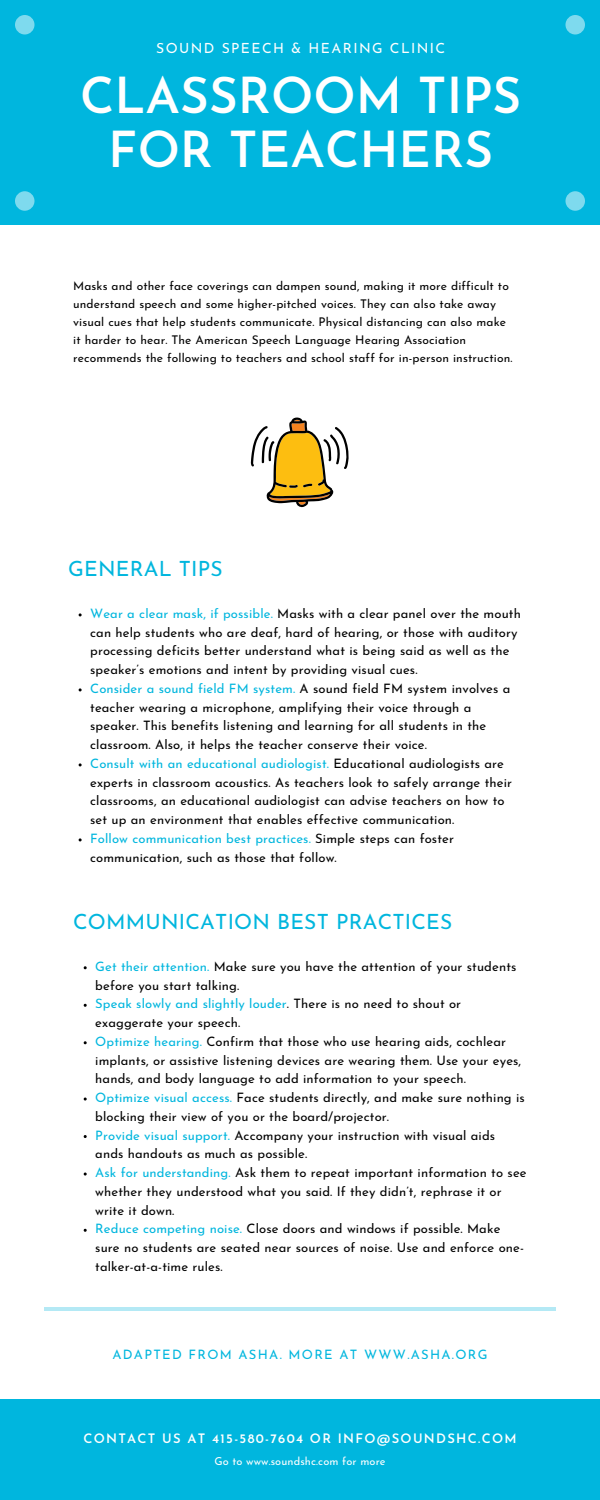
<style>
.page{position:relative;width:600px;height:1500px;background:#fff}
.page>*{position:absolute;margin:0;border:0;box-sizing:border-box;transform-origin:0 0}
.t1{font:600 49.5px/54px "Josefin Sans";color:#fff;text-align:center}
.t2{font:21px "Josefin Sans";letter-spacing:.01em;color:#00b6de}
.t3{font:14px "Josefin Sans";letter-spacing:.1em;color:#fff}
.t4{font:13px/18.8px "Josefin Sans";letter-spacing:.01em;color:#000}
.t5{font:600 13px "Josefin Sans";letter-spacing:.1em;color:#fff}
.t6{font:13px "Josefin Sans";letter-spacing:.1em;color:#00b6de}
.t7{font:12px/18px "Josefin Sans";letter-spacing:.01em;color:#000}
.t8{font:11px "Josefin Sans";letter-spacing:.01em;color:#fff}
.s1{color:#00b6de}
</style>
<div class="page">
<div style="left:0;top:0;width:600px;height:225px;background:#00b6de"></div>
<div style="left:15px;top:15px;width:19px;height:19px;background:#7edaee;border-radius:50%"></div>
<div style="left:566px;top:15px;width:19px;height:19px;background:#7edaee;border-radius:50%"></div>
<div style="left:566px;top:191px;width:19px;height:20px;background:#7edaee;border-radius:50%"></div>
<div style="left:15px;top:191px;width:19px;height:20px;background:#7edaee;border-radius:50%"></div>
<hr style="left:44px;top:1307px;width:512px;height:4px;background:#b4e9f5">
<div style="left:0;top:1400px;width:600px;height:100px;background:#00b6de"></div>
<svg style="left:251px;top:417px;width:98px;height:91px"></svg>
<p class="t3" style="left:156px;top:43px;width:291px">SOUND SPEECH &amp; HEARING CLINIC</p>
<h1 class="t1" style="left:80px;top:73px;width:443px">CLASSROOM TIPS<br>FOR TEACHERS</h1>
<p class="t7" style="left:73px;top:278px;width:441px">Masks and other face coverings can dampen sound, making it more difficult to understand speech and some higher-pitched voices. They can also take away visual cues that help students communicate. Physical distancing can also make it harder to hear. The American Speech Language Hearing Association recommends the following to teachers and school staff for in-person instruction.</p>
<h2 class="t2" style="left:68px;top:560px;width:156px">GENERAL TIPS</h2>
<p class="t4" style="left:90px;top:605px;width:432px"><span class="s1">Wear a clear mask, if possible.</span> Masks with a clear panel over the mouth can help students who are deaf, hard of hearing, or those with auditory processing deficits better understand what is being said as well as the speaker’s emotions and intent by providing visual cues.<br><span class="s1">Consider a sound field FM system.</span> A sound field FM system involves a teacher wearing a microphone, amplifying their voice through a speaker. This benefits listening and learning for all students in the classroom. Also, it helps the teacher conserve their voice.<br><span class="s1">Consult with an educational audiologist.</span> Educational audiologists are experts in classroom acoustics. As teachers look to safely arrange their classrooms, an educational audiologist can advise teachers on how to set up an environment that enables effective communication.<br><span class="s1">Follow communication best practices.</span> Simple steps can foster communication, such as those that follow.</p>
<h2 class="t2" style="left:73px;top:913px;width:381px">COMMUNICATION BEST PRACTICES</h2>
<p class="t4" style="left:95px;top:958px;width:433px"><span class="s1">Get their attention.</span> Make sure you have the attention of your students before you start talking.<br><span class="s1">Speak slowly and slightly louder</span>. There is no need to shout or exaggerate your speech.<br><span class="s1">Optimize hearing.</span> Confirm that those who use hearing aids, cochlear implants, or assistive listening devices are wearing them. Use your eyes, hands, and body language to add information to your speech.<br><span class="s1">Optimize visual access.</span> Face students directly, and make sure nothing is blocking their view of you or the board/projector.<br><span class="s1">Provide visual support.</span> Accompany your instruction with visual aids ands handouts as much as possible.<br><span class="s1">Ask for understanding.</span> Ask them to repeat important information to see whether they understood what you said. If they didn’t, rephrase it or write it down.<br><span class="s1">Reduce competing noise.</span> Close doors and windows if possible. Make sure no students are seated near sources of noise. Use and enforce one&shy;talker-at-a-time rules.</p>
<p class="t6" style="left:112px;top:1350px;width:377px">ADAPTED FROM ASHA. MORE AT WWW.ASHA.ORG</p>
<p class="t5" style="left:83px;top:1433px;width:435px">CONTACT US AT 415-580-7604 OR INFO@SOUNDSHC.COM</p>
<p class="t8" style="left:214px;top:1456px;width:173px">Go to www.soundshc.com for more</p>
</div>
